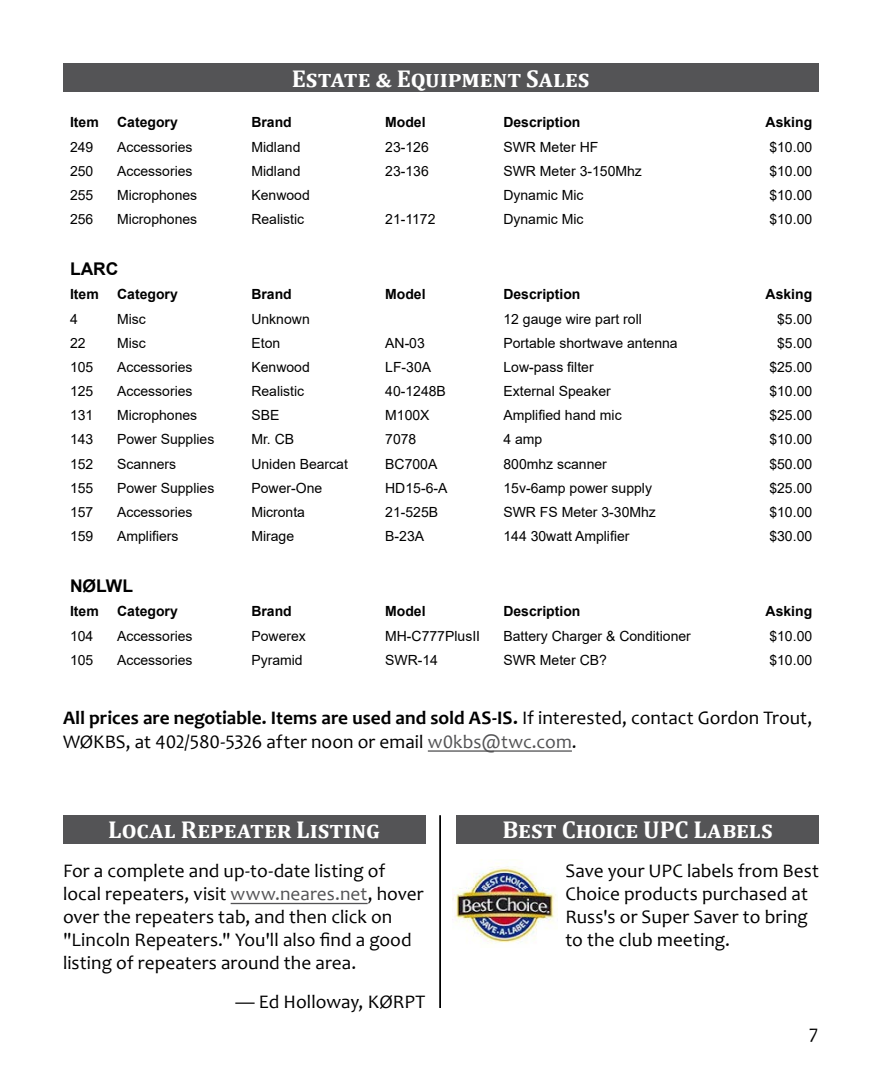
<style>
.page{position:relative;width:882px;height:1071px;background:#fff}
.page>*{position:absolute;margin:0;border:0;box-sizing:border-box;transform-origin:0 0}
.t1{font:700 24.5px "Cambria";color:#fff}
.t2{font:19.25px/23.1px "Candara";letter-spacing:.005em;color:#000}
.t3{font:700 17.5px "Arial";color:#000}
.t4{font:14px "Arial";color:#000}
.t5{font:700 14px "Arial";color:#000}
.s1{font-weight:700}
.s2{color:#545456}
</style>
<div class="page">
<div style="left:456px;top:815px;width:363px;height:29px;background:#545456"></div>
<img style="left:452px;top:859px;width:104px;height:85px">
<hr style="left:439px;top:815px;width:2px;height:193px;background:#000">
<hr style="left:428px;top:750px;width:144px;height:2px;background:#545456">
<div style="left:63px;top:64px;width:756px;height:28px;background:#545456"></div>
<div style="left:63px;top:815px;width:362px;height:29px;background:#545456"></div>
<hr style="left:231px;top:903px;width:137px;height:1px;background:#545456">
<h1 class="t1" style="left:292px;top:61px;width:299px">Estate &amp; Equipment Sales</h1>
<p class="t5" style="left:70px;top:113px;width:30px">Item</p>
<p class="t5" style="left:117px;top:113px;width:62px">Category</p>
<p class="t5" style="left:251px;top:113px;width:42px">Brand</p>
<p class="t5" style="left:385px;top:113px;width:42px">Model</p>
<p class="t5" style="left:503px;top:113px;width:79px">Description</p>
<p class="t5" style="left:766px;top:113px;width:48px">Asking</p>
<p class="t4" style="left:70px;top:137px;width:25px">249</p>
<p class="t4" style="left:117px;top:137px;width:77px">Accessories</p>
<p class="t4" style="left:251px;top:137px;width:51px">Midland</p>
<p class="t4" style="left:385px;top:137px;width:45px">23-126</p>
<p class="t4" style="left:503px;top:137px;width:96px">SWR Meter HF</p>
<p class="t4" style="left:769px;top:137px;width:44px">$10.00</p>
<p class="t4" style="left:70px;top:161px;width:25px">250</p>
<p class="t4" style="left:117px;top:161px;width:77px">Accessories</p>
<p class="t4" style="left:251px;top:161px;width:51px">Midland</p>
<p class="t4" style="left:385px;top:161px;width:45px">23-136</p>
<p class="t4" style="left:503px;top:161px;width:140px">SWR Meter 3-150Mhz</p>
<p class="t4" style="left:769px;top:161px;width:44px">$10.00</p>
<p class="t4" style="left:70px;top:185px;width:25px">255</p>
<p class="t4" style="left:117px;top:185px;width:82px">Microphones</p>
<p class="t4" style="left:251px;top:185px;width:60px">Kenwood</p>
<p class="t4" style="left:503px;top:185px;width:82px">Dynamic Mic</p>
<p class="t4" style="left:769px;top:185px;width:44px">$10.00</p>
<p class="t4" style="left:70px;top:210px;width:25px">256</p>
<p class="t4" style="left:117px;top:210px;width:82px">Microphones</p>
<p class="t4" style="left:251px;top:210px;width:54px">Realistic</p>
<p class="t4" style="left:385px;top:210px;width:52px">21-1172</p>
<p class="t4" style="left:503px;top:210px;width:82px">Dynamic Mic</p>
<p class="t4" style="left:769px;top:210px;width:44px">$10.00</p>
<p class="t3" style="left:70px;top:257px;width:50px">LARC</p>
<p class="t5" style="left:70px;top:285px;width:30px">Item</p>
<p class="t5" style="left:117px;top:285px;width:62px">Category</p>
<p class="t5" style="left:251px;top:285px;width:42px">Brand</p>
<p class="t5" style="left:385px;top:285px;width:42px">Model</p>
<p class="t5" style="left:503px;top:285px;width:79px">Description</p>
<p class="t5" style="left:766px;top:285px;width:48px">Asking</p>
<p class="t4" style="left:70px;top:309px;width:9px">4</p>
<p class="t4" style="left:117px;top:309px;width:30px">Misc</p>
<p class="t4" style="left:251px;top:309px;width:60px">Unknown</p>
<p class="t4" style="left:503px;top:309px;width:140px">12 gauge wire part roll</p>
<p class="t4" style="left:777px;top:309px;width:37px">$5.00</p>
<p class="t4" style="left:70px;top:333px;width:17px">22</p>
<p class="t4" style="left:117px;top:333px;width:30px">Misc</p>
<p class="t4" style="left:251px;top:333px;width:30px">Eton</p>
<p class="t4" style="left:385px;top:333px;width:41px">AN-03</p>
<p class="t4" style="left:503px;top:333px;width:176px">Portable shortwave antenna</p>
<p class="t4" style="left:777px;top:333px;width:37px">$5.00</p>
<p class="t4" style="left:70px;top:357px;width:25px">105</p>
<p class="t4" style="left:117px;top:357px;width:77px">Accessories</p>
<p class="t4" style="left:251px;top:357px;width:60px">Kenwood</p>
<p class="t4" style="left:385px;top:357px;width:47px">LF-30A</p>
<p class="t4" style="left:503px;top:357px;width:92px">Low-pass filter</p>
<p class="t4" style="left:769px;top:357px;width:44px">$25.00</p>
<p class="t4" style="left:70px;top:382px;width:25px">125</p>
<p class="t4" style="left:117px;top:382px;width:77px">Accessories</p>
<p class="t4" style="left:251px;top:382px;width:54px">Realistic</p>
<p class="t4" style="left:385px;top:382px;width:62px">40-1248B</p>
<p class="t4" style="left:503px;top:382px;width:109px">External Speaker</p>
<p class="t4" style="left:769px;top:382px;width:44px">$10.00</p>
<p class="t4" style="left:70px;top:406px;width:25px">131</p>
<p class="t4" style="left:117px;top:406px;width:82px">Microphones</p>
<p class="t4" style="left:251px;top:406px;width:30px">SBE</p>
<p class="t4" style="left:385px;top:406px;width:46px">M100X</p>
<p class="t4" style="left:503px;top:406px;width:120px">Amplified hand mic</p>
<p class="t4" style="left:769px;top:406px;width:44px">$25.00</p>
<p class="t4" style="left:70px;top:430px;width:25px">143</p>
<p class="t4" style="left:117px;top:430px;width:99px">Power Supplies</p>
<p class="t4" style="left:251px;top:430px;width:44px">Mr. CB</p>
<p class="t4" style="left:385px;top:430px;width:33px">7078</p>
<p class="t4" style="left:503px;top:430px;width:40px">4 amp</p>
<p class="t4" style="left:769px;top:430px;width:44px">$10.00</p>
<p class="t4" style="left:70px;top:454px;width:25px">152</p>
<p class="t4" style="left:117px;top:454px;width:61px">Scanners</p>
<p class="t4" style="left:251px;top:454px;width:98px">Uniden Bearcat</p>
<p class="t4" style="left:385px;top:454px;width:54px">BC700A</p>
<p class="t4" style="left:503px;top:454px;width:105px">800mhz scanner</p>
<p class="t4" style="left:769px;top:454px;width:44px">$50.00</p>
<p class="t4" style="left:70px;top:478px;width:25px">155</p>
<p class="t4" style="left:117px;top:478px;width:99px">Power Supplies</p>
<p class="t4" style="left:251px;top:478px;width:72px">Power-One</p>
<p class="t4" style="left:385px;top:478px;width:64px">HD15-6-A</p>
<p class="t4" style="left:503px;top:478px;width:150px">15v-6amp power supply</p>
<p class="t4" style="left:769px;top:478px;width:44px">$25.00</p>
<p class="t4" style="left:70px;top:503px;width:25px">157</p>
<p class="t4" style="left:117px;top:503px;width:77px">Accessories</p>
<p class="t4" style="left:251px;top:503px;width:55px">Micronta</p>
<p class="t4" style="left:385px;top:503px;width:54px">21-525B</p>
<p class="t4" style="left:503px;top:503px;width:154px">SWR FS Meter 3-30Mhz</p>
<p class="t4" style="left:769px;top:503px;width:44px">$10.00</p>
<p class="t4" style="left:70px;top:527px;width:25px">159</p>
<p class="t4" style="left:117px;top:527px;width:63px">Amplifiers</p>
<p class="t4" style="left:251px;top:527px;width:44px">Mirage</p>
<p class="t4" style="left:385px;top:527px;width:40px">B-23A</p>
<p class="t4" style="left:503px;top:527px;width:128px">144 30watt Amplifier</p>
<p class="t4" style="left:769px;top:527px;width:44px">$30.00</p>
<p class="t3" style="left:70px;top:574px;width:65px">NØLWL</p>
<p class="t5" style="left:70px;top:602px;width:30px">Item</p>
<p class="t5" style="left:117px;top:602px;width:62px">Category</p>
<p class="t5" style="left:251px;top:602px;width:42px">Brand</p>
<p class="t5" style="left:385px;top:602px;width:42px">Model</p>
<p class="t5" style="left:503px;top:602px;width:79px">Description</p>
<p class="t5" style="left:766px;top:602px;width:48px">Asking</p>
<p class="t4" style="left:70px;top:626px;width:25px">104</p>
<p class="t4" style="left:117px;top:626px;width:77px">Accessories</p>
<p class="t4" style="left:251px;top:626px;width:56px">Powerex</p>
<p class="t4" style="left:385px;top:626px;width:96px">MH-C777PlusII</p>
<p class="t4" style="left:503px;top:626px;width:189px">Battery Charger &amp; Conditioner</p>
<p class="t4" style="left:769px;top:626px;width:44px">$10.00</p>
<p class="t4" style="left:70px;top:650px;width:25px">105</p>
<p class="t4" style="left:117px;top:650px;width:77px">Accessories</p>
<p class="t4" style="left:251px;top:650px;width:53px">Pyramid</p>
<p class="t4" style="left:385px;top:650px;width:54px">SWR-14</p>
<p class="t4" style="left:503px;top:650px;width:105px">SWR Meter CB?</p>
<p class="t4" style="left:769px;top:650px;width:44px">$10.00</p>
<h2 class="t2" style="left:63px;top:706px;width:751px"><span class="s1">All prices are negotiable. Items are used and sold AS-IS.</span> If interested, contact Gordon Trout,<br>WØKBS, at 402/580-5326 after noon or email <span class="s2">w0kbs@twc.com</span>.</h2>
<h1 class="t1" style="left:108px;top:812px;width:273px">Local Repeater Listing</h1>
<h2 class="t2" style="left:63px;top:859px;width:362px">For a complete and up-to-date listing of local repeaters, visit <span class="s2">www.neares.net</span>, hover over the repeaters tab, and then click on "Lincoln Repeaters." You'll also find a good listing of repeaters around the area.</h2>
<h2 class="t2" style="left:235px;top:990px;width:191px">— Ed Holloway, KØRPT</h2>
<h1 class="t1" style="left:502px;top:812px;width:272px">Best Choice UPC Labels</h1>
<h2 class="t2" style="left:565px;top:859px;width:255px">Save your UPC labels from Best<br>Choice products purchased at<br>Russ's or Super Saver to bring to the club meeting.</h2>
<h2 class="t2" style="left:809px;top:1023px;width:11px">7</h2>
</div>
